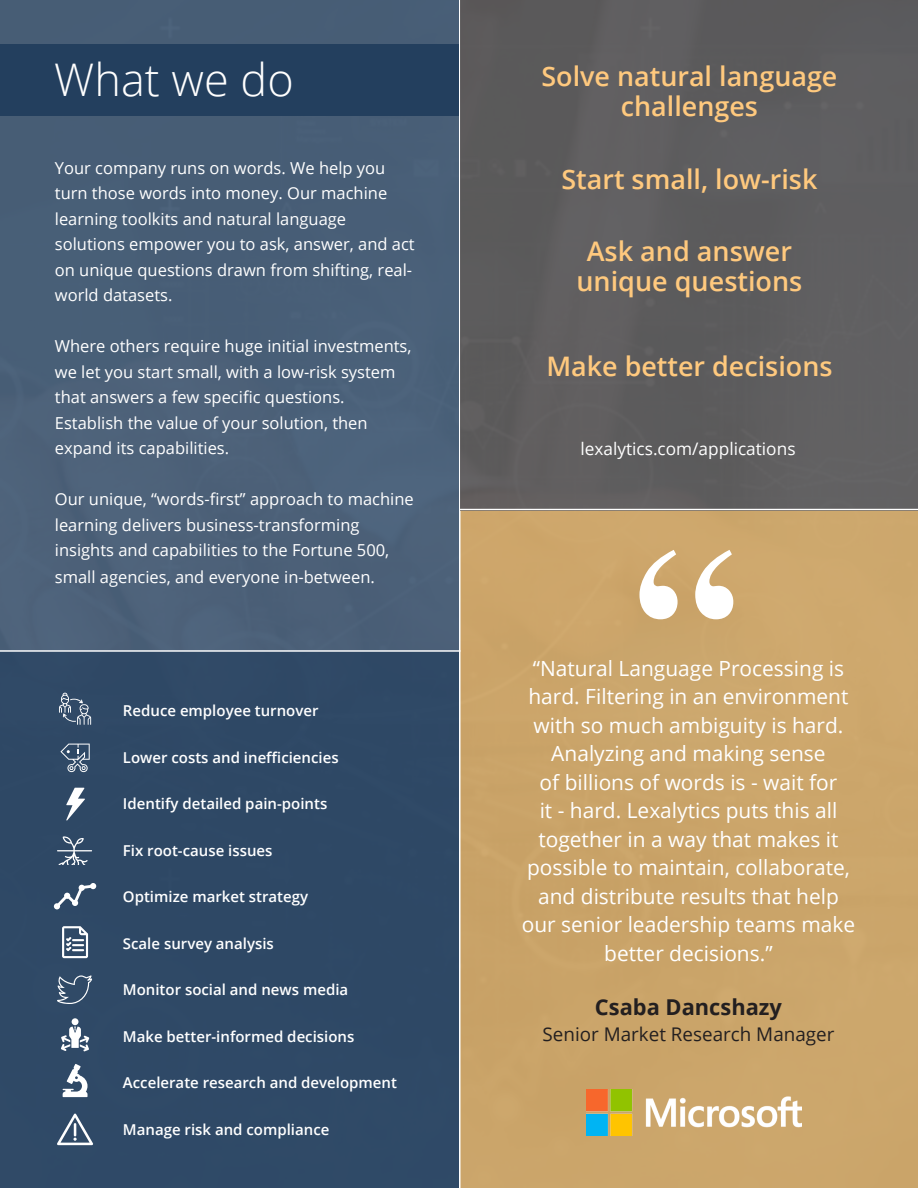
<style>
.page{position:relative;width:918px;height:1188px;background:#fff}
.page>*{position:absolute;margin:0;border:0;box-sizing:border-box;transform-origin:0 0}
.t1{font:700 206.85px "Times";color:#fff}
.t2{font:300 45px "Open Sans";color:#fff}
.t3{font:600 27px/30px "Open Sans";color:#ffc97e;text-align:center}
.t4{font:600 26.85px/30px "Open Sans";color:#ffc97e;text-align:center}
.t5{font:700 21.9px "Open Sans";color:#231f20}
.t6{font:20.85px/28.5px "Open Sans";color:#fff;text-align:center}
.t7{font:18.9px "Open Sans";color:#231f20}
.t8{font:17.25px "Open Sans";color:#fff}
.t9{font:16.5px/25.5px "Open Sans";color:#fff}
.t10{font:600 15px "Open Sans";color:#fff}
</style>
<div class="page">
<div style="left:0;top:0;width:459px;height:1188px;background:#495f77"></div>
<div style="left:0;top:44px;width:459px;height:72px;background:#233f5e"></div>
<div style="left:459px;top:510px;width:459px;height:678px;background:#cba56b"></div>
<hr style="left:459px;top:0;width:1px;height:1188px;background:#fff">
<img style="left:586px;top:1090px;width:215px;height:46px">
<div style="left:460px;top:0;width:458px;height:510px;background:#5e5d5e"></div>
<div style="left:0;top:650px;width:458px;height:538px;background:#2f4966"></div>
<hr style="left:460px;top:509px;width:458px;height:1px;background:#fff">
<hr style="left:0;top:650px;width:461px;height:2px;background:#fff">
<svg style="left:59px;top:693px;width:32px;height:32px"></svg>
<svg style="left:62px;top:926px;width:26px;height:32px"></svg>
<svg style="left:54px;top:883px;width:42px;height:26px"></svg>
<svg style="left:57px;top:975px;width:35px;height:29px"></svg>
<div style="left:72px;top:1018px;width:7px;height:7px;background:#fff;border-radius:50%"></div>
<svg style="left:61px;top:1027px;width:28px;height:24px"></svg>
<svg style="left:63px;top:1064px;width:25px;height:33px"></svg>
<svg style="left:57px;top:1114px;width:36px;height:31px"></svg>
<svg style="left:57px;top:836px;width:35px;height:29px"></svg>
<svg style="left:66px;top:788px;width:19px;height:33px"></svg>
<svg style="left:60px;top:744px;width:30px;height:29px"></svg>
<p class="t2" style="left:54px;top:49px;width:241px">What we do</p>
<p class="t9" style="left:55px;top:155px;width:361px">Your company runs on words. We help you turn those words into money. Our machine learning toolkits and natural language solutions empower you to ask, answer, and act on unique questions drawn from shifting, real&shy;world datasets.</p>
<p class="t9" style="left:55px;top:333px;width:358px">Where others require huge initial investments, we let you start small, with a low-risk system that answers a few specific questions.<br>Establish the value of your solution, then expand its capabilities.</p>
<p class="t9" style="left:55px;top:486px;width:360px">Our unique, “words-first” approach to machine learning delivers business-transforming insights and capabilities to the Fortune 500,</p>
<p class="t9" style="left:55px;top:564px;width:321px">small agencies, and everyone in-between.</p>
<p class="t10" style="left:123px;top:700px;width:197px">Reduce employee turnover</p>
<p class="t10" style="left:123px;top:747px;width:217px">Lower costs and inefficiencies</p>
<p class="t10" style="left:123px;top:793px;width:206px">Identify detailed pain-points</p>
<p class="t10" style="left:123px;top:840px;width:151px">Fix root-cause issues</p>
<p class="t10" style="left:123px;top:886px;width:187px">Optimize market strategy</p>
<p class="t10" style="left:123px;top:933px;width:152px">Scale survey analysis</p>
<p class="t10" style="left:123px;top:979px;width:227px">Monitor social and news media</p>
<p class="t10" style="left:123px;top:1026px;width:233px">Make better-informed decisions</p>
<p class="t10" style="left:123px;top:1072px;width:276px">Accelerate research and development</p>
<p class="t10" style="left:123px;top:1119px;width:208px">Manage risk and compliance</p>
<p class="t4" style="left:541px;top:60px;width:298px">Solve natural language challenges</p>
<p class="t4" style="left:561px;top:163px;width:257px">Start small, low-risk</p>
<p class="t3" style="left:577px;top:236px;width:227px">Ask and answer unique questions</p>
<p class="t4" style="left:546px;top:351px;width:288px">Make better decisions</p>
<p class="t8" style="left:580px;top:437px;width:217px">lexalytics.com/applications</p>
<p class="t1" style="left:633px;top:425px;width:105px">“</p>
<p class="t6" style="left:522px;top:653px;width:335px">“Natural Language Processing is hard. Filtering in an environment with so much ambiguity is hard.<br>Analyzing and making sense<br>of billions of words is - wait for<br>it - hard. Lexalytics puts this all together in a way that makes it possible to maintain, collaborate, and distribute results that help our senior leadership teams make better decisions.”</p>
<p class="t5" style="left:595px;top:992px;width:189px">Csaba Dancshazy</p>
<p class="t7" style="left:543px;top:1022px;width:293px">Senior Market Research Manager</p>
</div>
